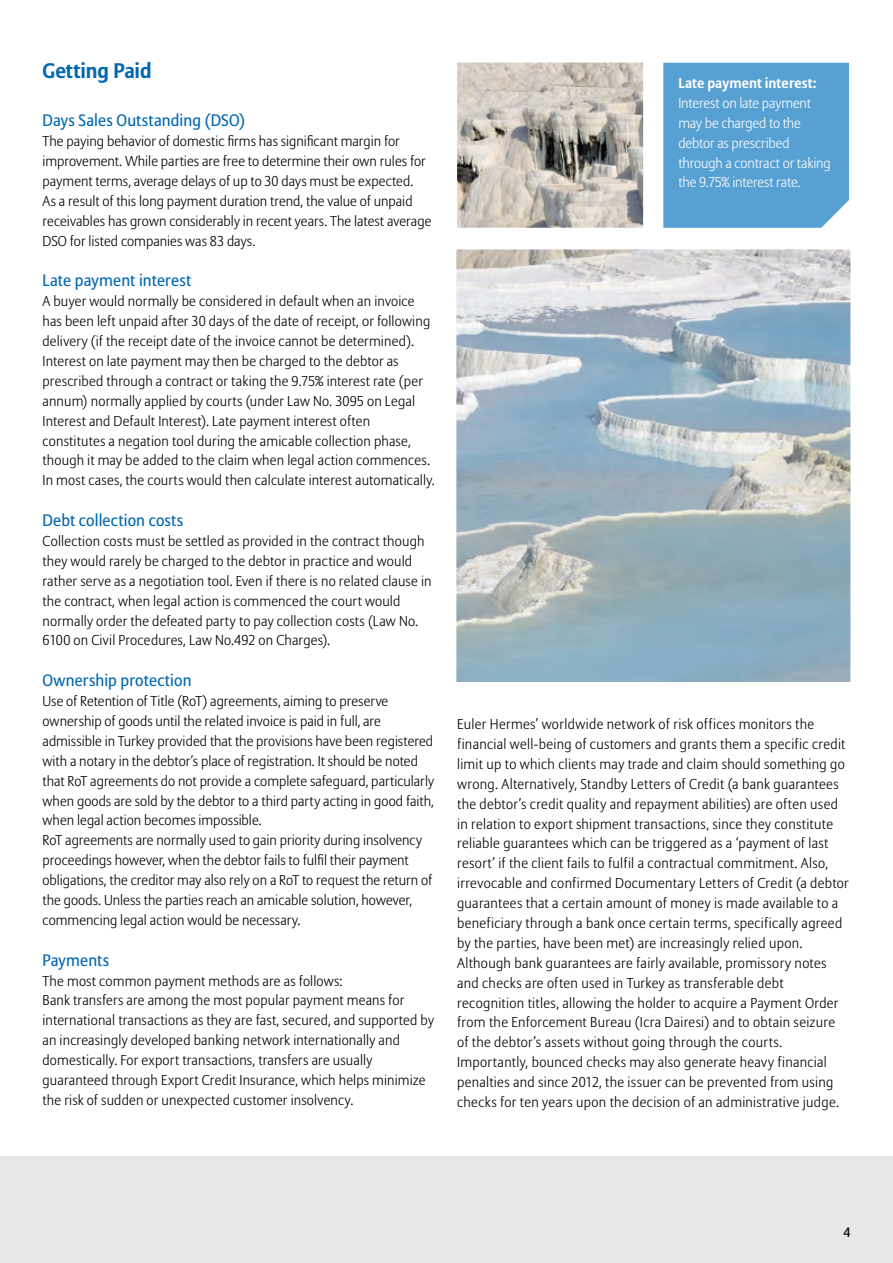
<style>
.page{position:relative;width:893px;height:1263px;background:#fff}
.page>*{position:absolute;margin:0;border:0;box-sizing:border-box;transform-origin:0 0}
.t1{font:700 21px "Allianz Sans";letter-spacing:-.005em;color:#0067b1}
.t2{font:16.5px "Allianz Sans";letter-spacing:.01em;color:#0067b1}
.t3{font:300 14.25px/20px "Allianz Sans";letter-spacing:.015em;color:#000}
.t4{font:300 14.25px/20px "Allianz Sans";letter-spacing:-.005em;color:#fff}
.t5{font:700 14.25px "Allianz Sans";letter-spacing:.01em;color:#fff}
.t6{font:13.5px "Allianz Sans";color:#000}
</style>
<div class="page">
<div style="left:0;top:1156px;width:893px;height:107px;background:#e6e7e8"></div>
<img style="left:456px;top:63px;width:394px;height:619px">
<div style="left:663px;top:63px;width:186px;height:165px;background:#56a0d3"></div>
<h1 class="t1" style="left:43px;top:58px;width:111px">Getting Paid</h1>
<p class="t2" style="left:43px;top:111px;width:204px">Days Sales Outstanding (DSO)</p>
<p class="t3" style="left:43px;top:132px;width:390px">The paying behavior of domestic firms has significant margin for improvement. While parties are free to determine their own rules for payment terms, average delays of up to 30 days must be expected.<br>As a result of this long payment duration trend, the value of unpaid receivables has grown considerably in recent years. The latest average DSO for listed companies was 83 days.</p>
<p class="t2" style="left:43px;top:271px;width:150px">Late payment interest</p>
<p class="t3" style="left:43px;top:292px;width:394px">A buyer would normally be considered in default when an invoice has been left unpaid after 30 days of the date of receipt, or following delivery (if the receipt date of the invoice cannot be determined).<br>Interest on late payment may then be charged to the debtor as prescribed through a contract or taking the 9.75% interest rate (per annum) normally applied by courts (under Law No. 3095 on Legal Interest and Default Interest). Late payment interest often constitutes a negation tool during the amicable collection phase, though it may be added to the claim when legal action commences.<br>In most cases, the courts would then calculate interest automatically.</p>
<p class="t2" style="left:43px;top:510px;width:142px">Debt collection costs</p>
<p class="t3" style="left:43px;top:532px;width:391px">Collection costs must be settled as provided in the contract though they would rarely be charged to the debtor in practice and would rather serve as a negotiation tool. Even if there is no related clause in the contract, when legal action is commenced the court would normally order the defeated party to pay collection costs (Law No.<br>6100 on Civil Procedures, Law No.492 on Charges).</p>
<p class="t2" style="left:43px;top:671px;width:150px">Ownership protection</p>
<p class="t3" style="left:43px;top:692px;width:393px">Use of Retention of Title (RoT) agreements, aiming to preserve ownership of goods until the related invoice is paid in full, are admissible in Turkey provided that the provisions have been registered with a notary in the debtor’s place of registration. It should be noted that RoT agreements do not provide a complete safeguard, particularly when goods are sold by the debtor to a third party acting in good faith, when legal action becomes impossible.<br>RoT agreements are normally used to gain priority during insolvency proceedings however, when the debtor fails to fulfil their payment obligations, the creditor may also rely on a RoT to request the return of the goods. Unless the parties reach an amicable solution, however, commencing legal action would be necessary.</p>
<p class="t2" style="left:43px;top:950px;width:68px">Payments</p>
<p class="t3" style="left:43px;top:971px;width:393px">The most common payment methods are as follows:<br>Bank transfers are among the most popular payment means for international transactions as they are fast, secured, and supported by an increasingly developed banking network internationally and domestically. For export transactions, transfers are usually guaranteed through Export Credit Insurance, which helps minimize the risk of sudden or unexpected customer insolvency.</p>
<p class="t5" style="left:678px;top:74px;width:140px">Late payment interest:</p>
<p class="t4" style="left:678px;top:94px;width:154px">Interest on late payment may be charged to the debtor as prescribed through a contract or taking the 9.75% interest rate.</p>
<p class="t3" style="left:457px;top:715px;width:393px">Euler Hermes’ worldwide network of risk offices monitors the financial well-being of customers and grants them a specific credit limit up to which clients may trade and claim should something go wrong. Alternatively, Standby Letters of Credit (a bank guarantees the debtor’s credit quality and repayment abilities) are often used in relation to export shipment transactions, since they constitute reliable guarantees which can be triggered as a ‘payment of last resort’ if the client fails to fulfil a contractual commitment. Also, irrevocable and confirmed Documentary Letters of Credit (a debtor guarantees that a certain amount of money is made available to a beneficiary through a bank once certain terms, specifically agreed by the parties, have been met) are increasingly relied upon.<br>Although bank guarantees are fairly available, promissory notes and checks are often used in Turkey as transferable debt recognition titles, allowing the holder to acquire a Payment Order from the Enforcement Bureau (Icra Dairesi) and to obtain seizure of the debtor’s assets without going through the courts.<br>Importantly, bounced checks may also generate heavy financial penalties and since 2012, the issuer can be prevented from using checks for ten years upon the decision of an administrative judge.</p>
<p class="t6" style="left:843px;top:1224px;width:9px">4</p>
</div>
